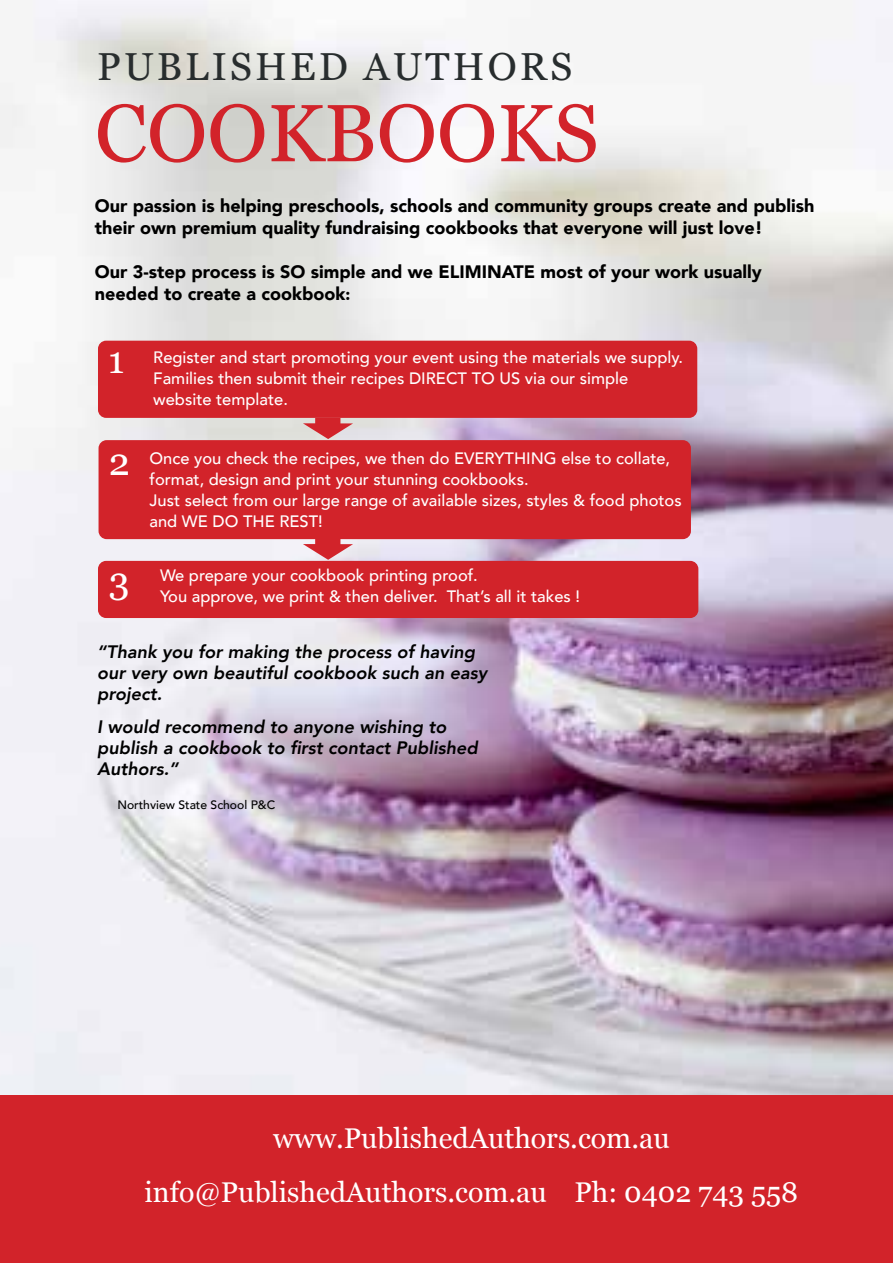
<style>
.page{position:relative;width:893px;height:1263px;background:#fff}
.page>*{position:absolute;margin:0;border:0;box-sizing:border-box;transform-origin:0 0}
.t1{font:81px "Georgia";color:#d2232a}
.t2{font:39px "Georgia";letter-spacing:.08em;color:#282d2e}
.t3{font:37.8px "Georgia";color:#fff}
.t4{font:28.5px/54px "Georgia";color:#fff;text-align:center}
.t5{font:900 18px/22.5px "Avenir";color:#000}
.t6{font:italic 800 18px/21px "Avenir";color:#000}
.t7{font:500 16.5px/21px "Avenir";color:#fff}
.t8{font:500 12.15px "Avenir";color:#000}
.s1{font-size:16.5px}
</style>
<div class="page">
<img style="left:0;top:0;width:893px;height:1095px">
<svg style="left:303px;top:418px;width:50px;height:21px"></svg>
<div style="left:98px;top:341px;width:599px;height:77px;background:#d2232a;border-radius:8px"></div>
<div style="left:99px;top:440px;width:592px;height:99px;background:#d2232a;border-radius:8px"></div>
<div style="left:98px;top:561px;width:600px;height:57px;background:#d2232a;border-radius:8px"></div>
<svg style="left:303px;top:539px;width:50px;height:21px"></svg>
<div style="left:0;top:1095px;width:893px;height:168px;background:#d2232a"></div>
<h2 class="t2" style="left:97px;top:38px;width:477px">PUBLISHED AUTHORS</h2>
<h1 class="t1" style="left:95px;top:74px;width:505px">COOKBOOKS</h1>
<p class="t5" style="left:95px;top:194px;width:721px">Our passion is helping preschools, schools and community groups create and publish their own premium quality fundraising cookbooks that everyone will just love!</p>
<p class="t5" style="left:95px;top:260px;width:668px">Our 3-step process is SO simple and we ELIMINATE most of your work usually needed to create a cookbook<span class="s1">:</span></p>
<h3 class="t3" style="left:108px;top:332px;width:18px">1</h3>
<h3 class="t3" style="left:109px;top:435px;width:23px">2</h3>
<p class="t7" style="left:153px;top:346px;width:531px">Register and start promoting your event using the materials we supply.<br>Families then submit their recipes DIRECT TO US via our simple website template.</p>
<p class="t7" style="left:150px;top:446px;width:534px">Once you check the recipes, we then do EVERYTHING else to collate, format, design and print your stunning cookbooks.<br>Just select from our large range of available sizes, styles &amp; food photos and WE DO THE REST!</p>
<h3 class="t3" style="left:109px;top:553px;width:22px">3</h3>
<p class="t7" style="left:160px;top:564px;width:421px">We prepare your cookbook printing proof.<br>You approve, we print &amp; then deliver. That’s all it takes !</p>
<p class="t6" style="left:97px;top:642px;width:391px">“Thank you for making the process of having our very own beautiful cookbook such an easy project.</p>
<p class="t6" style="left:97px;top:716px;width:382px">I would recommend to anyone wishing to publish a cookbook to first contact Published<br>Authors.”</p>
<p class="t8" style="left:117px;top:795px;width:159px">Northview State School P&amp;C</p>
<h3 class="t4" style="left:145px;top:1110px;width:655px">www.PublishedAuthors.com.au info@PublishedAuthors.com.au Ph: 0402 743 558</h3>
</div>
